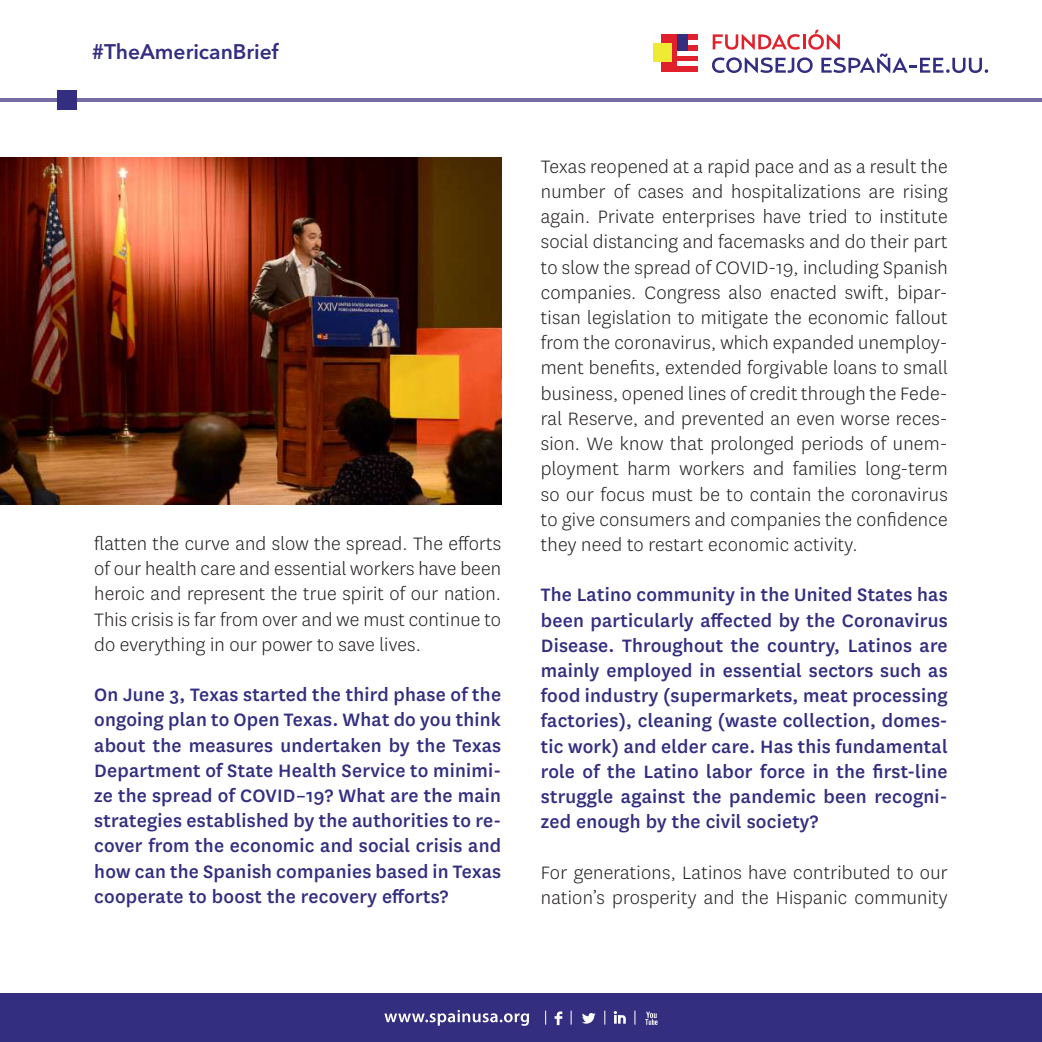
<style>
.page{position:relative;width:1042px;height:1042px;background:#fff}
.page>*{position:absolute;margin:0;border:0;box-sizing:border-box;transform-origin:0 0}
.t1{font:300 21px/25.2px "National";letter-spacing:.01em;color:#231f20;text-align:justify}
.t2{font:500 21px/25.2px "National";letter-spacing:.01em;color:#332e7f;text-align:justify}
.t3{font:600 21px "Avenir Next LT Pro";color:#332e7f}
</style>
<div class="page">
<div style="left:661px;top:35px;width:36px;height:37px;background:#e0212b"></div>
<div style="left:677px;top:40px;width:21px;height:5px;background:#fff"></div>
<div style="left:677px;top:51px;width:21px;height:5px;background:#fff"></div>
<div style="left:677px;top:61px;width:21px;height:5px;background:#fff"></div>
<div style="left:654px;top:43px;width:18px;height:19px;background:#efea33"></div>
<div style="left:677px;top:35px;width:11px;height:16px;background:#332e7f"></div>
<svg style="left:712px;top:30px;width:276px;height:43px"></svg>
<div style="left:0;top:993px;width:1042px;height:49px;background:#332e7f"></div>
<svg style="left:545px;top:1010px;width:112px;height:15px"></svg>
<svg style="left:384px;top:1010px;width:145px;height:16px"></svg>
<hr style="left:0;top:99px;width:1042px;height:3px;background:#776da5">
<div style="left:57px;top:91px;width:20px;height:19px;background:#332e7f"></div>
<img style="left:0;top:157px;width:501px;height:347px">
<p class="t3" style="left:92px;top:39px;width:188px">#TheAmericanBrief</p>
<p class="t1" style="left:94px;top:530px;width:408px">flatten the curve and slow the spread. The efforts of our health care and essential workers have been heroic and represent the true spirit of our nation.<br>This crisis is far from over and we must continue to do everything in our power to save lives.</p>
<p class="t2" style="left:94px;top:681px;width:408px">On June 3, Texas started the third phase of the ongoing plan to Open Texas. What do you think about the measures undertaken by the Texas Department of State Health Service to minimi&shy;ze the spread of COVID–19? What are the main strategies established by the authorities to re&shy;cover from the economic and social crisis and how can the Spanish companies based in Texas cooperate to boost the recovery efforts?</p>
<p class="t1" style="left:541px;top:153px;width:408px">Texas reopened at a rapid pace and as a result the number of cases and hospitalizations are rising again. Private enterprises have tried to institute social distancing and facemasks and do their part to slow the spread of COVID-19, including Spanish companies. Congress also enacted swift, bipar&shy;tisan legislation to mitigate the economic fallout from the coronavirus, which expanded unemploy&shy;ment benefits, extended forgivable loans to small business, opened lines of credit through the Fede&shy;ral Reserve, and prevented an even worse reces&shy;sion. We know that prolonged periods of unem&shy;ployment harm workers and families long-term so our focus must be to contain the coronavirus to give consumers and companies the confidence they need to restart economic activity.</p>
<p class="t2" style="left:541px;top:581px;width:408px">The Latino community in the United States has been particularly affected by the Coronavirus Disease. Throughout the country, Latinos are mainly employed in essential sectors such as food industry (supermarkets, meat processing factories), cleaning (waste collection, domes&shy;tic work) and elder care. Has this fundamental role of the Latino labor force in the first-line struggle against the pandemic been recogni&shy;zed enough by the civil society?</p>
<p class="t1" style="left:541px;top:859px;width:408px">For generations, Latinos have contributed to our nation’s prosperity and the Hispanic community</p>
</div>
